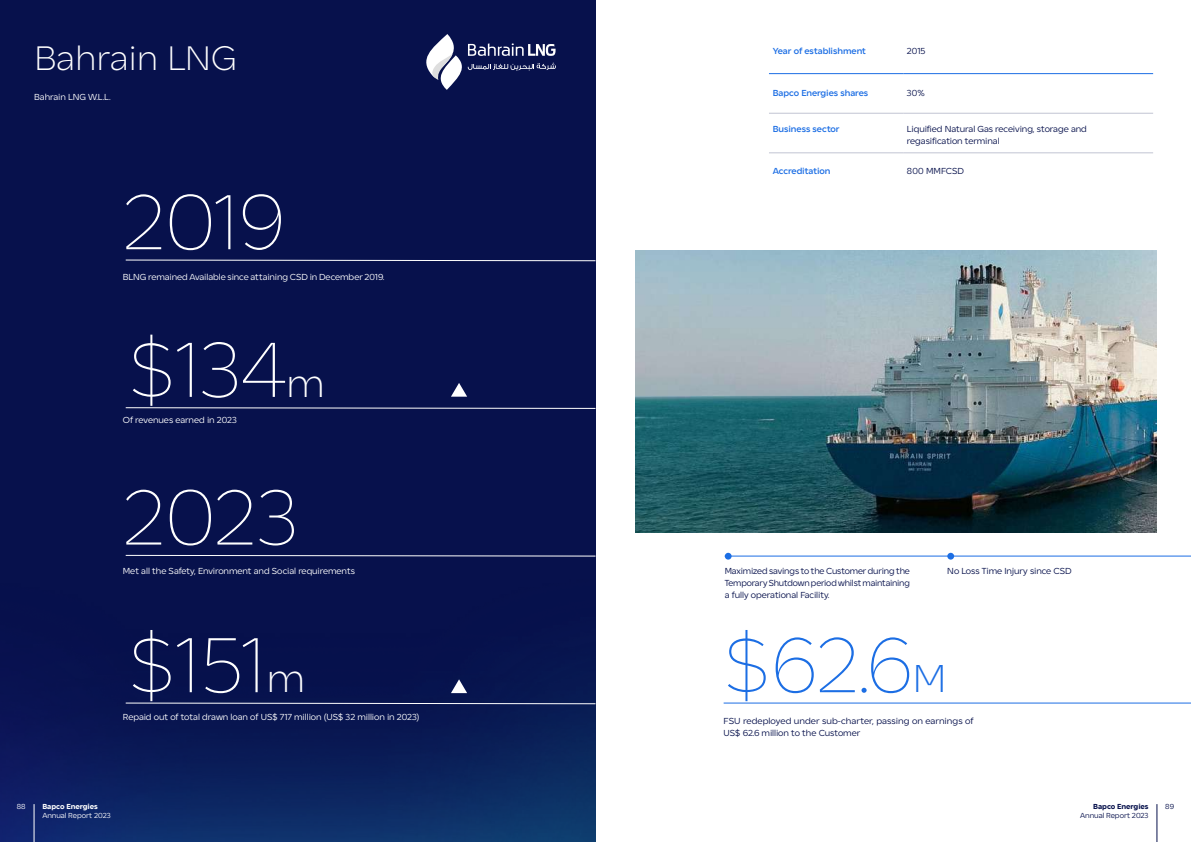
<style>
.page{position:relative;width:1191px;height:842px;background:#fff}
.page>*{position:absolute;margin:0;border:0;box-sizing:border-box;transform-origin:0 0}
.t1{font:200 80px "Be Tomorrow";color:#fff}
.t2{font:200 80px "Be Tomorrow";color:#1c6ee4}
.t3{font:300 35px "Be Tomorrow";letter-spacing:-.01em;color:#fff}
.t4{font:9px/12px "Be Tomorrow";letter-spacing:-.005em;color:#07114c}
.t5{font:9px "Be Tomorrow";letter-spacing:-.005em;color:#fff}
.t6{font:700 9px "Be Tomorrow";color:#1c6ee4}
.t7{font:7.5px "Be Tomorrow";letter-spacing:-.005em;color:#07114c}
.t8{font:7.5px "Be Tomorrow";letter-spacing:-.005em;color:#fff}
.t9{font:800 7.5px "Be Tomorrow Arabic";letter-spacing:-.01em;color:#07114c}
.t10{font:800 7.5px "Be Tomorrow Arabic";letter-spacing:-.01em;color:#fff}
.s1{font-weight:300;font-size:40px}
</style>
<div class="page">
<div style="left:0;top:0;width:595px;height:842px;background:#07114c"></div>
<img style="left:0;top:693px;width:595px;height:149px">
<svg style="left:125px;top:407px;width:471px;height:2px"></svg>
<svg style="left:125px;top:702px;width:471px;height:3px"></svg>
<svg style="left:451px;top:383px;width:16px;height:14px"></svg>
<svg style="left:451px;top:679px;width:16px;height:14px"></svg>
<hr style="left:769px;top:153px;width:134px;height:1px;background:#c1c4d2">
<hr style="left:903px;top:153px;width:250px;height:1px;background:#c1c4d2">
<hr style="left:769px;top:113px;width:134px;height:1px;background:#c1c4d2">
<hr style="left:903px;top:113px;width:250px;height:1px;background:#c1c4d2">
<hr style="left:769px;top:73px;width:134px;height:1px;background:#1c6ee4">
<hr style="left:903px;top:73px;width:250px;height:1px;background:#1c6ee4">
<hr style="left:723px;top:702px;width:468px;height:1px;background:#1c6ee4">
<hr style="left:725px;top:556px;width:466px;height:1px;background:#1c6ee4">
<div style="left:725px;top:553px;width:6px;height:7px;background:#1c6ee4;border-radius:50%"></div>
<div style="left:947px;top:553px;width:7px;height:7px;background:#1c6ee4;border-radius:50%"></div>
<img style="left:635px;top:250px;width:521px;height:282px">
<svg style="left:125px;top:554px;width:471px;height:3px"></svg>
<svg style="left:125px;top:259px;width:471px;height:3px"></svg>
<svg style="left:426px;top:34px;width:130px;height:56px"></svg>
<hr style="left:1156px;top:804px;width:1px;height:38px;background:#07114c">
<hr style="left:34px;top:804px;width:1px;height:38px;background:#fff">
<h2 class="t3" style="left:34px;top:40px;width:204px">Bahrain LNG</h2>
<p class="t5" style="left:34px;top:92px;width:78px">Bahrain LNG W.L.L.</p>
<h1 class="t1" style="left:123px;top:180px;width:164px">2019</h1>
<p class="t5" style="left:123px;top:272px;width:263px">BLNG remained Available since attaining CSD in December 2019.</p>
<h1 class="t1" style="left:129px;top:328px;width:198px">$134<span class="s1">m</span></h1>
<p class="t5" style="left:123px;top:415px;width:116px">Of revenues earned in 2023</p>
<h1 class="t1" style="left:123px;top:476px;width:177px">2023</h1>
<p class="t5" style="left:123px;top:566px;width:234px">Met all the Safety, Environment and Social requirements</p>
<h1 class="t1" style="left:129px;top:623px;width:178px">$151<span class="s1">m</span></h1>
<p class="t5" style="left:123px;top:712px;width:298px">Repaid out of total drawn loan of US$ 717 million (US$ 32 million in 2023)</p>
<p class="t8" style="left:17px;top:802px;width:10px">88</p>
<p class="t10" style="left:42px;top:801px;width:57px">Bapco Energies</p>
<p class="t8" style="left:42px;top:811px;width:70px">Annual Report 2023</p>
<p class="t6" style="left:772px;top:46px;width:95px">Year of establishment</p>
<p class="t4" style="left:907px;top:45px;width:20px">2015</p>
<p class="t6" style="left:772px;top:88px;width:97px">Bapco Energies shares</p>
<p class="t4" style="left:907px;top:87px;width:19px">30%</p>
<p class="t6" style="left:772px;top:124px;width:68px">Business sector</p>
<p class="t4" style="left:907px;top:123px;width:181px">Liquified Natural Gas receiving, storage and regasification terminal</p>
<p class="t6" style="left:772px;top:166px;width:59px">Accreditation</p>
<p class="t4" style="left:907px;top:165px;width:58px">800 MMFCSD</p>
<p class="t4" style="left:725px;top:565px;width:187px;text-align:justify">Maximized savings to the Customer during the Temporary Shutdown period whilst maintaining a fully operational Facility.</p>
<p class="t4" style="left:947px;top:565px;width:126px">No Loss Time Injury since CSD</p>
<h1 class="t2" style="left:723px;top:623px;width:224px">$62.6<span class="s1">M</span></h1>
<p class="t4" style="left:723px;top:715px;width:251px">FSU redeployed under sub-charter, passing on earnings of<br>US$ 62.6 million to the Customer</p>
<p class="t9" style="left:1093px;top:801px;width:57px">Bapco Energies</p>
<p class="t7" style="left:1165px;top:802px;width:10px">89</p>
<p class="t7" style="left:1080px;top:811px;width:70px">Annual Report 2023</p>
</div>
